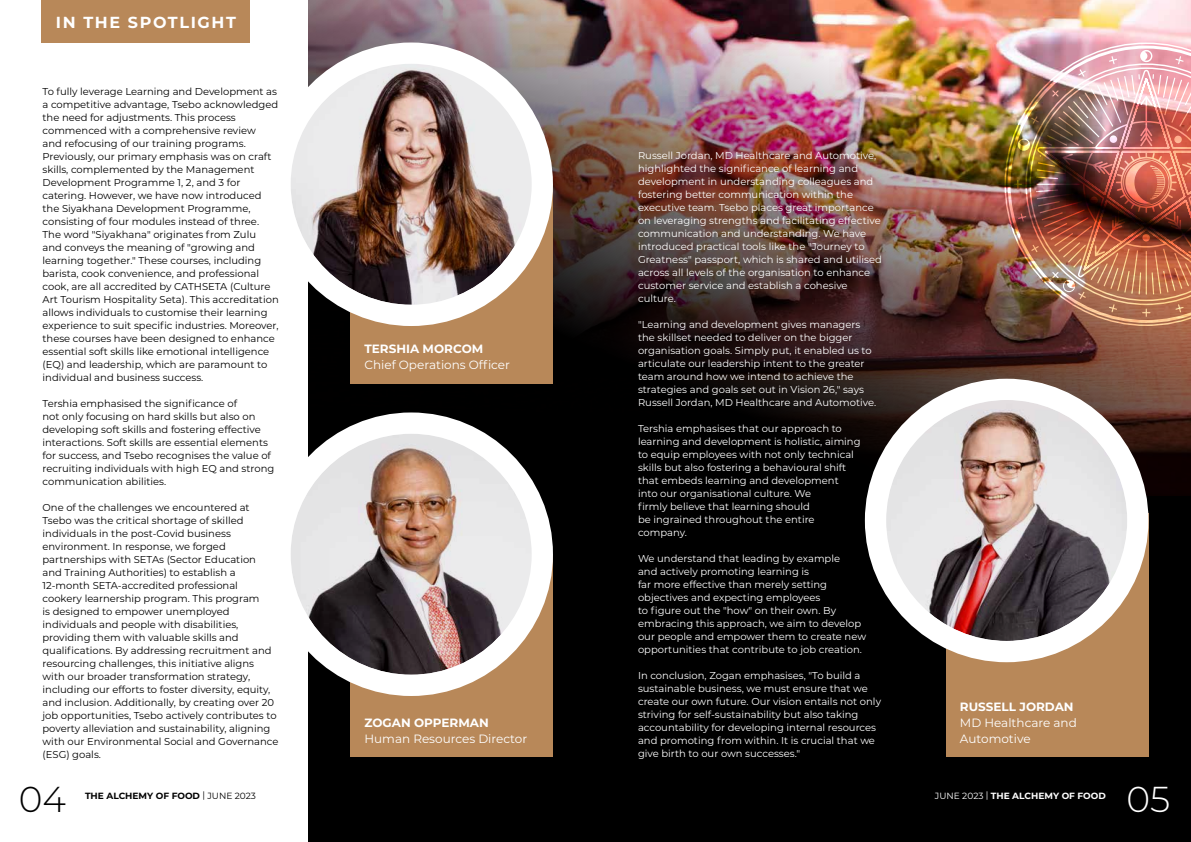
<style>
.page{position:relative;width:1191px;height:842px;background:#fff}
.page>*{position:absolute;margin:0;border:0;box-sizing:border-box;transform-origin:0 0}
.t1{font:300 36px "Montserrat";color:#fff}
.t2{font:300 36px "Montserrat";color:#000}
.t3{font:700 16px "Montserrat";letter-spacing:.1em;color:#fff}
.t4{font:12px/16px "Montserrat";color:#fff}
.t5{font:700 12px "Montserrat";color:#fff}
.t6{font:10px/13px "Montserrat";color:#000}
.t7{font:10px/13px "Montserrat";color:#fff}
.t8{font:700 9px "Montserrat";color:#fff}
.t9{font:700 9px "Montserrat";color:#000}
.s1{font-weight:400}
</style>
<div class="page">
<div style="left:308px;top:0;width:883px;height:842px;background:#000"></div>
<img style="left:308px;top:0;width:883px;height:495px">
<div style="left:42px;top:0;width:208px;height:43px;background:#b88859"></div>
<div style="left:945px;top:513px;width:203px;height:244px;background:#b88859"></div>
<img style="left:886px;top:400px;width:241px;height:241px">
<div style="left:865px;top:379px;width:283px;height:283px;border:21px solid #fff;border-radius:50%"></div>
<div style="left:350px;top:184px;width:203px;height:200px;background:#b88859"></div>
<img style="left:291px;top:64px;width:240px;height:241px">
<div style="left:269px;top:43px;width:284px;height:283px;border:21px solid #fff;border-radius:50%"></div>
<div style="left:350px;top:554px;width:203px;height:203px;background:#b88859"></div>
<img style="left:291px;top:434px;width:240px;height:241px">
<div style="left:269px;top:412px;width:284px;height:284px;border:21px solid #fff;border-radius:50%"></div>
<img style="left:1004px;top:43px;width:187px;height:283px">
<img style="left:1013px;top:50px;width:178px;height:267px">
<h2 class="t3" style="left:56px;top:11px;width:181px">IN THE SPOTLIGHT</h2>
<p class="t6" style="left:43px;top:84px;width:238px">To fully leverage Learning and Development as a competitive advantage, Tsebo acknowledged the need for adjustments. This process commenced with a comprehensive review<br>and refocusing of our training programs.<br>Previously, our primary emphasis was on craft skills, complemented by the Management Development Programme 1, 2, and 3 for catering. However, we have now introduced the Siyakhana Development Programme, consisting of four modules instead of three.<br>The word "Siyakhana" originates from Zulu<br>and conveys the meaning of "growing and learning together." These courses, including barista, cook convenience, and professional cook, are all accredited by CATHSETA (Culture Art Tourism Hospitality Seta). This accreditation allows individuals to customise their learning experience to suit specific industries. Moreover, these courses have been designed to enhance essential soft skills like emotional intelligence (EQ) and leadership, which are paramount to individual and business success.</p>
<p class="t6" style="left:43px;top:396px;width:233px">Tershia emphasised the significance of<br>not only focusing on hard skills but also on developing soft skills and fostering effective interactions. Soft skills are essential elements for success, and Tsebo recognises the value of recruiting individuals with high EQ and strong communication abilities.</p>
<p class="t6" style="left:43px;top:500px;width:237px">One of the challenges we encountered at Tsebo was the critical shortage of skilled individuals in the post-Covid business environment. In response, we forged partnerships with SETAs (Sector Education<br>and Training Authorities) to establish a 12-month SETA-accredited professional cookery learnership program. This program<br>is designed to empower unemployed individuals and people with disabilities, providing them with valuable skills and qualifications. By addressing recruitment and resourcing challenges, this initiative aligns with our broader transformation strategy, including our efforts to foster diversity, equity, and inclusion. Additionally, by creating over 20 job opportunities, Tsebo actively contributes to poverty alleviation and sustainability, aligning with our Environmental Social and Governance (ESG) goals.</p>
<h1 class="t2" style="left:19px;top:775px;width:49px">04</h1>
<p class="t9" style="left:85px;top:790px;width:172px">THE ALCHEMY OF FOOD <span class="s1">| JUNE 2023</span></p>
<p class="t5" style="left:364px;top:341px;width:120px">TERSHIA MORCOM</p>
<p class="t4" style="left:364px;top:357px;width:147px">Chief Operations Officer</p>
<p class="t5" style="left:364px;top:714px;width:126px">ZOGAN OPPERMAN</p>
<p class="t4" style="left:364px;top:730px;width:164px">Human Resources Director</p>
<p class="t7" style="left:638px;top:148px;width:245px">Russell Jordan, MD Healthcare and Automotive, highlighted the significance of learning and development in understanding colleagues and fostering better communication within the executive team. Tsebo places great importance on leveraging strengths and facilitating effective communication and understanding. We have introduced practical tools like the "Journey to Greatness" passport, which is shared and utilised across all levels of the organisation to enhance customer service and establish a cohesive culture.</p>
<p class="t7" style="left:638px;top:317px;width:240px">"Learning and development gives managers the skillset needed to deliver on the bigger organisation goals. Simply put, it enabled us to articulate our leadership intent to the greater team around how we intend to achieve the strategies and goals set out in Vision 26," says Russell Jordan, MD Healthcare and Automotive.</p>
<p class="t7" style="left:638px;top:421px;width:224px">Tershia emphasises that our approach to learning and development is holistic, aiming to equip employees with not only technical skills but also fostering a behavioural shift that embeds learning and development into our organisational culture. We<br>firmly believe that learning should<br>be ingrained throughout the entire company.</p>
<p class="t7" style="left:638px;top:551px;width:230px">We understand that leading by example<br>and actively promoting learning is<br>far more effective than merely setting objectives and expecting employees<br>to figure out the "how" on their own. By embracing this approach, we aim to develop our people and empower them to create new opportunities that contribute to job creation.</p>
<p class="t7" style="left:638px;top:668px;width:244px">In conclusion, Zogan emphasises, "To build a sustainable business, we must ensure that we create our own future. Our vision entails not only striving for self-sustainability but also taking accountability for developing internal resources and promoting from within. It is crucial that we give birth to our own successes."</p>
<p class="t5" style="left:960px;top:698px;width:115px">RUSSELL JORDAN</p>
<p class="t4" style="left:960px;top:714px;width:118px">MD Healthcare and<br>Automotive</p>
<p class="t8" style="left:935px;top:790px;width:172px"><span class="s1">JUNE 2023 |</span> THE ALCHEMY OF FOOD</p>
<h1 class="t1" style="left:1126px;top:775px;width:45px">05</h1>
</div>
